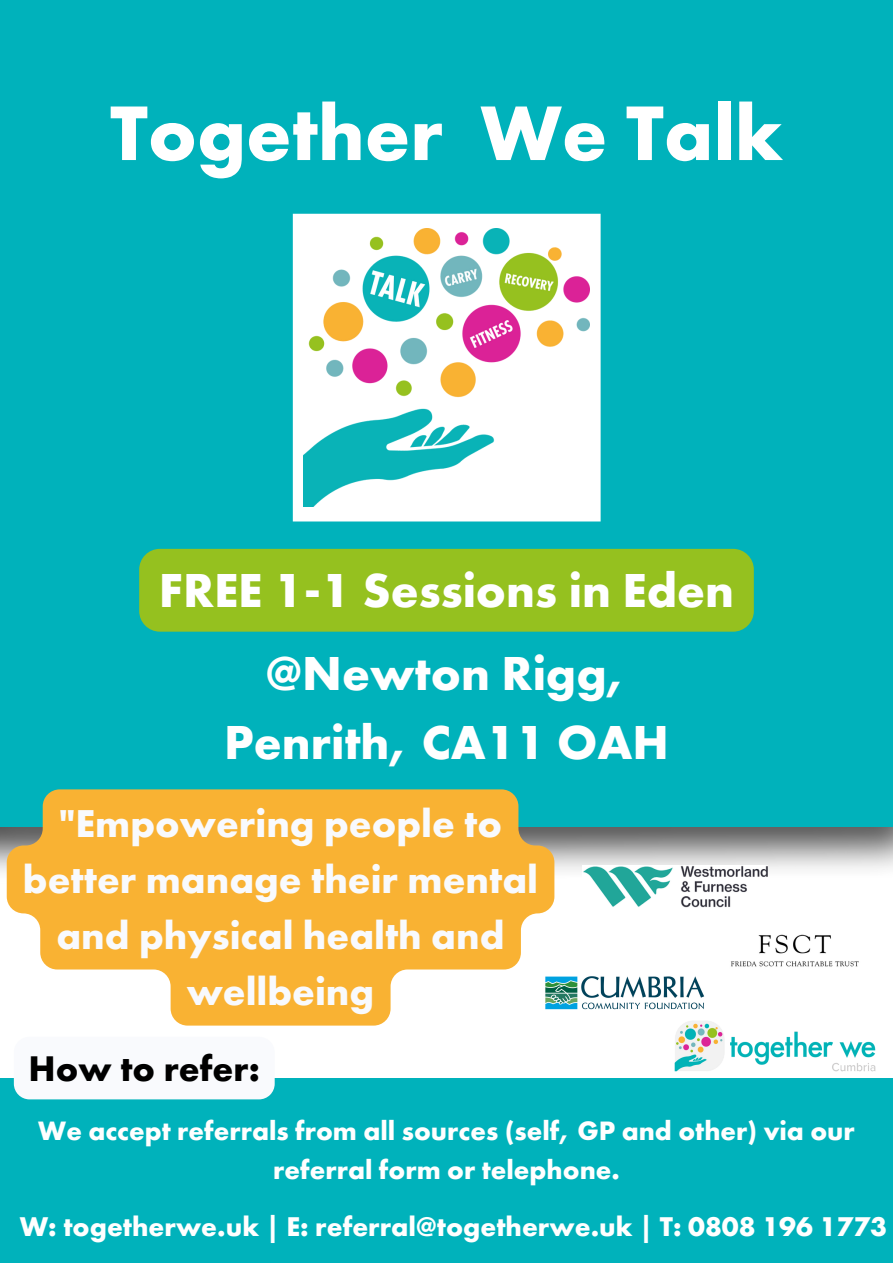
<style>
.page{position:relative;width:893px;height:1263px;background:#fff}
.page>*{position:absolute;margin:0;border:0;box-sizing:border-box;transform-origin:0 0}
.t1{font:700 80.25px "Futura PT";color:#fff}
.t2{font:700 49.5px "Futura PT";color:#fff}
.t3{font:700 40.35px/56.1px "Futura PT";color:#f9fafd;text-align:center}
.t4{font:700 36.97px "Futura PT";color:#000}
.t5{font:700 28.12px "Futura PT";color:#fff}
.t6{font:700 27.6px/38.2px "Futura PT";color:#fff;text-align:center}
</style>
<div class="page">
<div style="left:0;top:0;width:893px;height:410px;background:#00b2bb"></div>
<div style="left:0;top:1078px;width:893px;height:185px;background:#00b2bb"></div>
<img style="left:0;top:827px;width:893px;height:56px">
<div style="left:0;top:389px;width:893px;height:438px;background:#00b2bb"></div>
<img style="left:731px;top:934px;width:128px;height:33px">
<img style="left:554px;top:976px;width:151px;height:34px">
<img style="left:582px;top:866px;width:185px;height:42px">
<img style="left:675px;top:1021px;width:200px;height:50px">
<svg style="left:292px;top:213px;width:309px;height:309px;background:#f1fbfb"></svg>
<img style="left:303px;top:228px;width:287px;height:279px">
<svg style="left:7px;top:789px;width:547px;height:236px;fill:#f9b233"></svg>
<div style="left:14px;top:1078px;width:261px;height:21px;background:#f9fafd"></div>
<div style="left:139px;top:549px;width:615px;height:83px;background:#95c11f;border-radius:21px"></div>
<p class="t1" style="left:110px;top:81px;width:674px">Together We Talk</p>
<p class="t2" style="left:159px;top:558px;width:577px">FREE 1-1 Sessions in Eden</p>
<p class="t2" style="left:266px;top:641px;width:363px">@Newton Rigg,</p>
<p class="t2" style="left:224px;top:710px;width:446px">Penrith, CA11 OAH</p>
<p class="t3" style="left:23px;top:795px;width:516px">"Empowering people to better manage their mental and physical health and wellbeing</p>
<p class="t4" style="left:29px;top:1044px;width:233px">How to refer:</p>
<p class="t6" style="left:38px;top:1112px;width:818px">We accept referrals from all sources (self, GP and other) via our referral form or telephone.</p>
<p class="t5" style="left:20px;top:1209px;width:868px">W: togetherwe.uk | E: referral@togetherwe.uk | T: 0808 196 1773</p>
</div>
